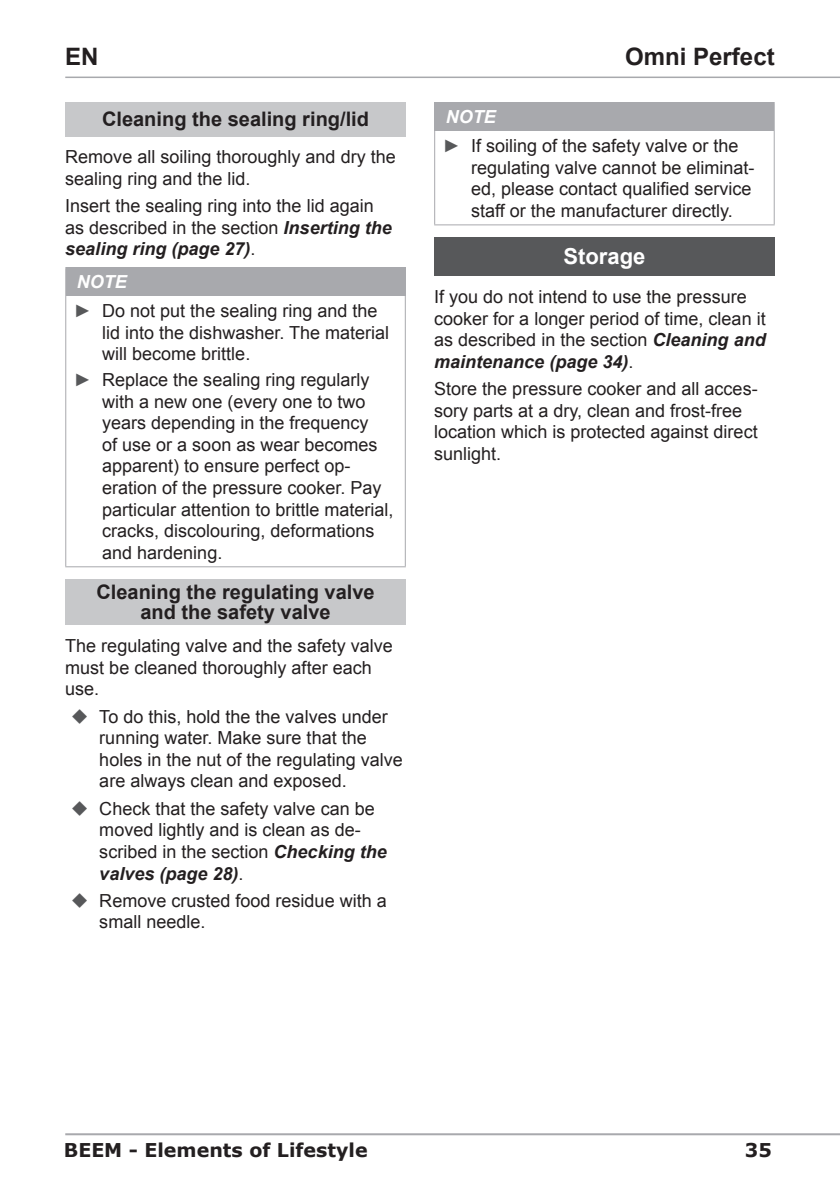
<style>
.page{position:relative;width:840px;height:1191px;background:#fff}
.page>*{position:absolute;margin:0;border:0;box-sizing:border-box;transform-origin:0 0}
.t1{font:700 24px "Arial";color:#231f20}
.Kapitel_1{font:700 22px "Arial";color:#fff}
.Kapitel_2{font:700 20px/20px "Arial";color:#231f20;text-align:center}
.t2{font:700 19px "Verdana";color:#231f20}
.Fließtext{font:18px/21.6px "Arial";color:#231f20}
.WH_Vermeidung{font:18px/21.6px "Arial";color:#231f20}
.Handlungsschritt{font:18px/21.6px "Arial";color:#231f20}
.WH_Hinweis{font:italic 700 18px "Arial";color:#fff}
.s1{font-weight:700;font-style:italic}
.s2{color:#57585a}
</style>
<div class="page">
<hr style="left:65px;top:1133px;width:774px;height:2px;background:#a8a9ad">
<hr style="left:65px;top:77px;width:774px;height:1px;background:#a8a9ad">
<div style="left:65px;top:102px;width:340px;height:34px;background:#c7c8ca"></div>
<div style="left:66px;top:268px;width:339px;height:28px;background:#a8a9ad"></div>
<hr style="left:65px;top:267px;width:340px;height:1px;background:#a8a9ad">
<svg style="left:65px;top:268px;width:1px;height:28px"></svg>
<hr style="left:65px;top:296px;width:1px;height:270px;background:#a8a9ad">
<hr style="left:404px;top:296px;width:1px;height:270px;background:#a8a9ad">
<hr style="left:65px;top:566px;width:340px;height:1px;background:#a8a9ad">
<div style="left:65px;top:579px;width:340px;height:46px;background:#c7c8ca"></div>
<div style="left:434px;top:103px;width:339px;height:28px;background:#a8a9ad"></div>
<hr style="left:434px;top:102px;width:340px;height:1px;background:#a8a9ad">
<svg style="left:773px;top:103px;width:1px;height:28px"></svg>
<hr style="left:434px;top:131px;width:1px;height:93px;background:#a8a9ad">
<hr style="left:773px;top:131px;width:1px;height:93px;background:#a8a9ad">
<hr style="left:434px;top:224px;width:340px;height:1px;background:#a8a9ad">
<div style="left:434px;top:237px;width:340px;height:39px;background:#57585a"></div>
<h1 class="t1" style="left:65px;top:41px;width:35px">EN</h1>
<h1 class="t1" style="left:624px;top:41px;width:151px">Omni Perfect</h1>
<p class="Kapitel_2" style="left:102px;top:110px;width:268px">Cleaning the sealing ring/lid</p>
<p class="Fließtext" style="left:65px;top:146px;width:332px">Remove all soiling thoroughly and dry the sealing ring and the lid.</p>
<p class="Fließtext" style="left:65px;top:195px;width:328px">Insert the sealing ring into the lid again as described in the section <span class="s1">Inserting the sealing ring (page 27)</span>.</p>
<p class="WH_Hinweis" style="left:77px;top:270px;width:52px">NOTE</p>
<p class="WH_Vermeidung" style="left:102px;top:300px;width:288px;text-indent:-28px"><span class="s2">►</span> Do not put the sealing ring and the lid into the dishwasher. The material will become brittle.</p>
<p class="WH_Vermeidung" style="left:102px;top:369px;width:293px;text-indent:-28px"><span class="s2">►</span> Replace the sealing ring regularly with a new one (every one to two years depending in the frequency<br>of use or a soon as wear becomes apparent) to ensure perfect op&shy;eration of the pressure cooker. Pay particular attention to brittle material, cracks, discolouring, deformations and hardening.</p>
<p class="Kapitel_2" style="left:96px;top:583px;width:279px">Cleaning the regulating valve and the safety valve</p>
<p class="Fließtext" style="left:65px;top:635px;width:329px">The regulating valve and the safety valve must be cleaned thoroughly after each use.</p>
<p class="Handlungsschritt" style="left:99px;top:705px;width:305px">To do this, hold the the valves under running water. Make sure that the holes in the nut of the regulating valve are always clean and exposed.</p>
<p class="Handlungsschritt" style="left:99px;top:798px;width:289px">Check that the safety valve can be moved lightly and is clean as de&shy;scribed in the section <span class="s1">Checking the valves (page 28)</span>.</p>
<p class="Handlungsschritt" style="left:99px;top:890px;width:289px">Remove crusted food residue with a small needle.</p>
<p class="WH_Hinweis" style="left:445px;top:105px;width:52px">NOTE</p>
<p class="WH_Vermeidung" style="left:471px;top:135px;width:285px;text-indent:-28px"><span class="s2">►</span> If soiling of the safety valve or the regulating valve cannot be eliminat&shy;ed, please contact qualified service staff or the manufacturer directly.</p>
<p class="Kapitel_1" style="left:563px;top:242px;width:83px">Storage</p>
<p class="Fließtext" style="left:434px;top:286px;width:333px">If you do not intend to use the pressure cooker for a longer period of time, clean it as described in the section <span class="s1">Cleaning and maintenance (page 34)</span>.</p>
<p class="Fließtext" style="left:434px;top:378px;width:325px">Store the pressure cooker and all acces&shy;sory parts at a dry, clean and frost-free location which is protected against direct sunlight.</p>
<p class="t2" style="left:64px;top:1137px;width:305px">BEEM - Elements of Lifestyle</p>
<p class="t2" style="left:744px;top:1137px;width:29px">35</p>
</div>
